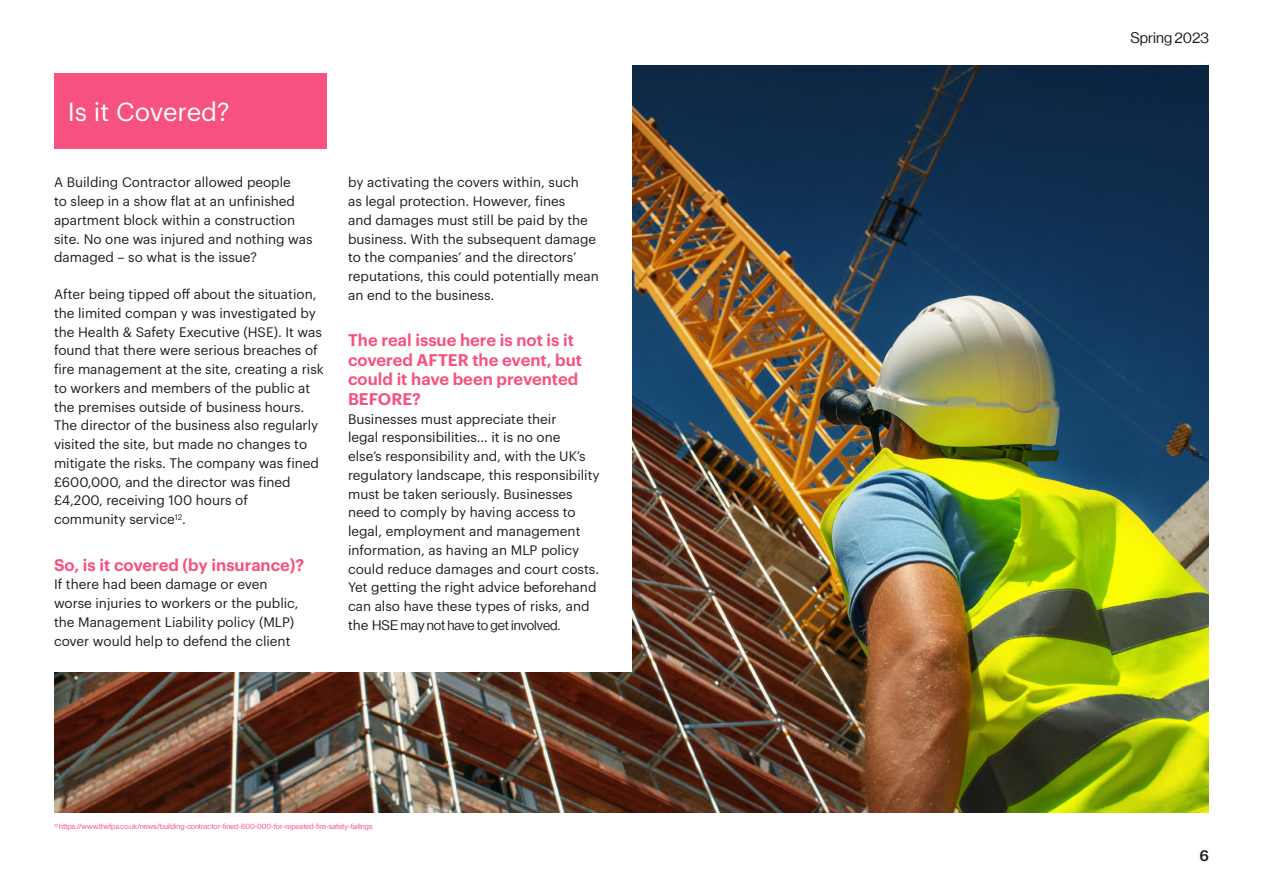
<style>
.page{position:relative;width:1263px;height:893px;background:#fff}
.page>*{position:absolute;margin:0;border:0;box-sizing:border-box;transform-origin:0 0}
.t1{font:25.5px "Graphik";color:#fff}
.t2{font:600 16.5px/19.5px "Graphik";color:#f6517f}
.t3{font:15px "N Haas Grotesk DS Pro 55 Rg";color:#1d1d1b}
.t4{font:500 15px "Graphik";color:#1d1d1b}
.t5{font:13.5px/18.8px "Graphik";color:#1d1d1b}
.t6{font:13.5px "N Haas Grotesk DS Pro 55 Rg";color:#1d1d1b}
.t7{font:7.5px "N Haas Grotesk DS Pro 55 Rg";color:#f6517f}
.s1{font-family:"Graphik"}
</style>
<div class="page">
<img style="left:54px;top:65px;width:1155px;height:747px">
<div style="left:0;top:38px;width:631px;height:634px;background:#fff"></div>
<div style="left:54px;top:73px;width:273px;height:76px;background:#f6517f"></div>
<h1 class="t1" style="left:68px;top:92px;width:163px">Is it Covered?</h1>
<p class="t5" style="left:54px;top:172px;width:260px">A Building Contractor allowed people<br>to sleep in a show flat at an unfinished apartment block within a construction site. No one was injured and nothing was damaged – so what is the issue?</p>
<p class="t5" style="left:54px;top:284px;width:271px">After being tipped off about the situation, the limited compan y was investigated by the Health &amp; Safety Executive (HSE). It was found that there were serious breaches of fire management at the site, creating a risk to workers and members of the public at the premises outside of business hours.<br>The director of the business also regularly visited the site, but made no changes to mitigate the risks. The company was fined £600,000, and the director was fined £4,200, receiving 100 hours of<br>community service<sup>12</sup>.</p>
<p class="t2" style="left:54px;top:553px;width:252px">So, is it covered (by insurance)?</p>
<p class="t5" style="left:54px;top:574px;width:246px">If there had been damage or even worse injuries to workers or the public, the Management Liability policy (MLP) cover would help to defend the client</p>
<p class="t5" style="left:348px;top:172px;width:252px">by activating the covers within, such<br>as legal protection. However, fines<br>and damages must still be paid by the business. With the subsequent damage to the companies’ and the directors’ reputations, this could potentially mean an end to the business.</p>
<p class="t2" style="left:348px;top:329px;width:236px">The real issue here is not is it covered AFTER the event, but could it have been prevented<br>BEFORE?</p>
<p class="t5" style="left:348px;top:408px;width:253px">Businesses must appreciate their<br>legal responsibilities… it is no one<br>else’s responsibility and, with the UK’s regulatory landscape, this responsibility must be taken seriously. Businesses need to comply by having access to legal, employment and management information, as having an MLP policy could reduce damages and court costs.<br>Yet getting the right advice beforehand can also have these types of risks, and</p>
<p class="t6" style="left:348px;top:618px;width:214px"><span class="s1">the</span> HSE may not have to get involved.</p>
<p class="t7" style="left:54px;top:822px;width:320px"><sup>12</sup> https://www.thefpa.co.uk/news/building-contractor-fined-600-000-for-repeated-fire-safety-failings</p>
<p class="t3" style="left:1130px;top:30px;width:80px">Spring 2023</p>
<p class="t4" style="left:1199px;top:844px;width:11px">6</p>
</div>
